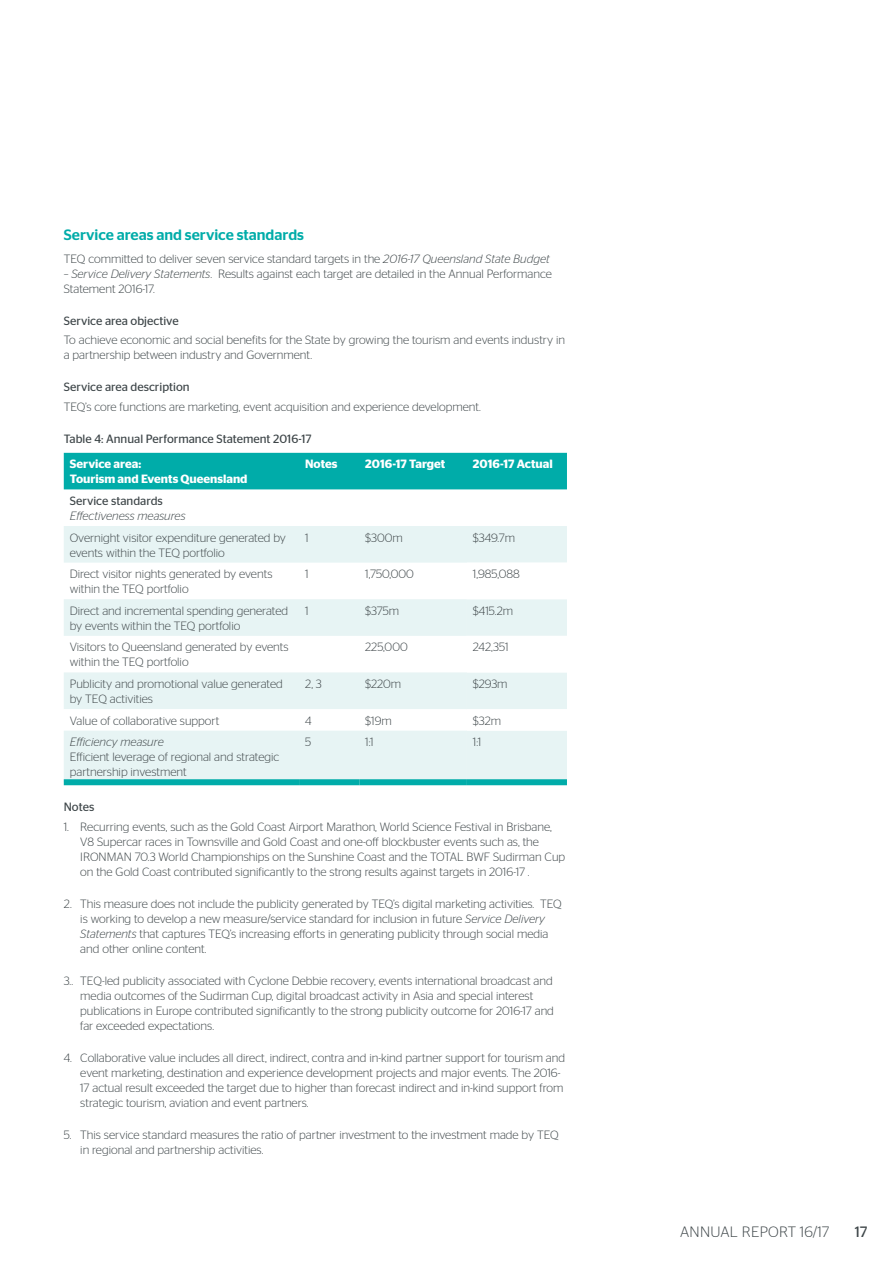
<style>
.page{position:relative;width:893px;height:1263px;background:#fff}
.page>*{position:absolute;margin:0;border:0;box-sizing:border-box;transform-origin:0 0}
.t1{font:500 15px "Stag Sans";color:#00aca9}
.t2{font:300 15px "Stag Sans";letter-spacing:.02em;color:#3d4548}
.t3{font:15px "Stag Sans";color:#3d4548}
.t4{font:300 12px/15px "Stag Sans";color:#3d4548}
.t5{font:12px "Stag Sans";color:#3d4548}
.t6{font:600 12px/15px "Stag Sans";color:#fff}
.t7{font:italic 300 12px "Stag Sans";color:#3d4548}
.s1{font-style:italic}
</style>
<div class="page">
<div style="left:64px;top:453px;width:503px;height:36px;background:#00aca9"></div>
<svg style="left:64px;top:526px;width:503px;height:253px;fill:#e7f4f4"></svg>
<svg style="left:467px;top:563px;width:100px;height:168px"></svg>
<svg style="left:64px;top:599px;width:403px;height:180px;fill:#e7f4f4"></svg>
<div style="left:64px;top:779px;width:235px;height:6px;background:#00aca9"></div>
<div style="left:299px;top:779px;width:60px;height:6px;background:#00aca9"></div>
<div style="left:359px;top:779px;width:108px;height:6px;background:#00aca9"></div>
<div style="left:467px;top:779px;width:100px;height:6px;background:#00aca9"></div>
<p class="t1" style="left:64px;top:226px;width:242px">Service areas and service standards</p>
<p class="t4" style="left:64px;top:251px;width:487px">TEQ committed to deliver seven service standard targets in the <span class="s1">2016-17 Queensland State Budget</span></p>
<p class="t4" style="left:64px;top:266px;width:490px"><span class="s1">– Service Delivery Statements</span>. Results against each target are detailed in the Annual Performance<br>Statement 2016-17.</p>
<p class="t5" style="left:64px;top:314px;width:116px">Service area objective</p>
<p class="t4" style="left:64px;top:332px;width:503px">To achieve economic and social benefits for the State by growing the tourism and events industry in a partnership between industry and Government.</p>
<p class="t5" style="left:64px;top:380px;width:127px">Service area description</p>
<p class="t4" style="left:64px;top:399px;width:419px">TEQ’s core functions are marketing, event acquisition and experience development.</p>
<p class="t5" style="left:64px;top:432px;width:249px">Table 4: Annual Performance Statement 2016-17</p>
<p class="t6" style="left:70px;top:457px;width:179px">Service area:<br>Tourism and Events Queensland</p>
<p class="t6" style="left:305px;top:457px;width:34px">Notes</p>
<p class="t6" style="left:365px;top:457px;width:82px">2016-17 Target</p>
<p class="t6" style="left:473px;top:457px;width:81px">2016-17 Actual</p>
<p class="t5" style="left:70px;top:494px;width:95px">Service standards</p>
<p class="t7" style="left:70px;top:509px;width:117px">Effectiveness measures</p>
<p class="t4" style="left:70px;top:530px;width:218px">Overnight visitor expenditure generated by events within the TEQ portfolio</p>
<p class="t4" style="left:305px;top:530px;width:5px">1</p>
<p class="t4" style="left:365px;top:530px;width:39px">$300m</p>
<p class="t4" style="left:473px;top:530px;width:44px">$349.7m</p>
<p class="t4" style="left:70px;top:566px;width:204px">Direct visitor nights generated by events within the TEQ portfolio</p>
<p class="t4" style="left:305px;top:566px;width:5px">1</p>
<p class="t4" style="left:365px;top:566px;width:50px">1,750,000</p>
<p class="t4" style="left:473px;top:566px;width:48px">1,985,088</p>
<p class="t4" style="left:70px;top:603px;width:220px">Direct and incremental spending generated by events within the TEQ portfolio</p>
<p class="t4" style="left:305px;top:603px;width:5px">1</p>
<p class="t4" style="left:365px;top:603px;width:35px">$375m</p>
<p class="t4" style="left:473px;top:603px;width:42px">$415.2m</p>
<p class="t4" style="left:70px;top:640px;width:220px">Visitors to Queensland generated by events within the TEQ portfolio</p>
<p class="t4" style="left:365px;top:640px;width:44px">225,000</p>
<p class="t4" style="left:473px;top:640px;width:37px">242,351</p>
<p class="t4" style="left:70px;top:676px;width:215px">Publicity and promotional value generated by TEQ activities</p>
<p class="t4" style="left:305px;top:676px;width:18px">2, 3</p>
<p class="t4" style="left:365px;top:676px;width:37px">$220m</p>
<p class="t4" style="left:473px;top:676px;width:36px">$293m</p>
<p class="t4" style="left:70px;top:713px;width:151px">Value of collaborative support</p>
<p class="t4" style="left:305px;top:713px;width:8px">4</p>
<p class="t4" style="left:365px;top:713px;width:28px">$19m</p>
<p class="t4" style="left:473px;top:713px;width:30px">$32m</p>
<p class="t7" style="left:70px;top:735px;width:95px">Efficiency measure</p>
<p class="t4" style="left:70px;top:749px;width:211px">Efficient leverage of regional and strategic partnership investment</p>
<p class="t4" style="left:305px;top:734px;width:8px">5</p>
<p class="t4" style="left:365px;top:734px;width:10px">1:1</p>
<p class="t4" style="left:473px;top:734px;width:10px">1:1</p>
<p class="t5" style="left:64px;top:800px;width:32px">Notes</p>
<p class="t4" style="left:80px;top:819px;width:486px;text-indent:-16px">1. Recurring events, such as the Gold Coast Airport Marathon, World Science Festival in Brisbane, V8 Supercar races in Townsville and Gold Coast and one-off blockbuster events such as, the IRONMAN 70.3 World Championships on the Sunshine Coast and the TOTAL BWF Sudirman Cup on the Gold Coast contributed significantly to the strong results against targets in 2016-17 .</p>
<p class="t4" style="left:80px;top:896px;width:483px;text-indent:-16px">2. This measure does not include the publicity generated by TEQ’s digital marketing activities. TEQ is working to develop a new measure/service standard for inclusion in future <span class="s1">Service Delivery Statements</span> that captures TEQ’s increasing efforts in generating publicity through social media and other online content.</p>
<p class="t4" style="left:80px;top:973px;width:475px;text-indent:-16px">3.. TEQ-led publicity associated with Cyclone Debbie recovery, events international broadcast and media outcomes of the Sudirman Cup, digital broadcast activity in Asia and special interest publications in Europe contributed significantly to the strong publicity outcome for 2016-17 and far exceeded expectations.</p>
<p class="t4" style="left:80px;top:1050px;width:486px;text-indent:-16px">4. Collaborative value includes all direct, indirect, contra and in-kind partner support for tourism and event marketing, destination and experience development projects and major events. The 2016- 17 actual result exceeded the target due to higher than forecast indirect and in-kind support from strategic tourism, aviation and event partners.</p>
<p class="t4" style="left:80px;top:1127px;width:480px;text-indent:-16px">5. This service standard measures the ratio of partner investment to the investment made by TEQ in regional and partnership activities.</p>
<p class="t2" style="left:680px;top:1223px;width:151px">ANNUAL REPORT 16/17</p>
<p class="t3" style="left:855px;top:1223px;width:14px">17</p>
</div>
